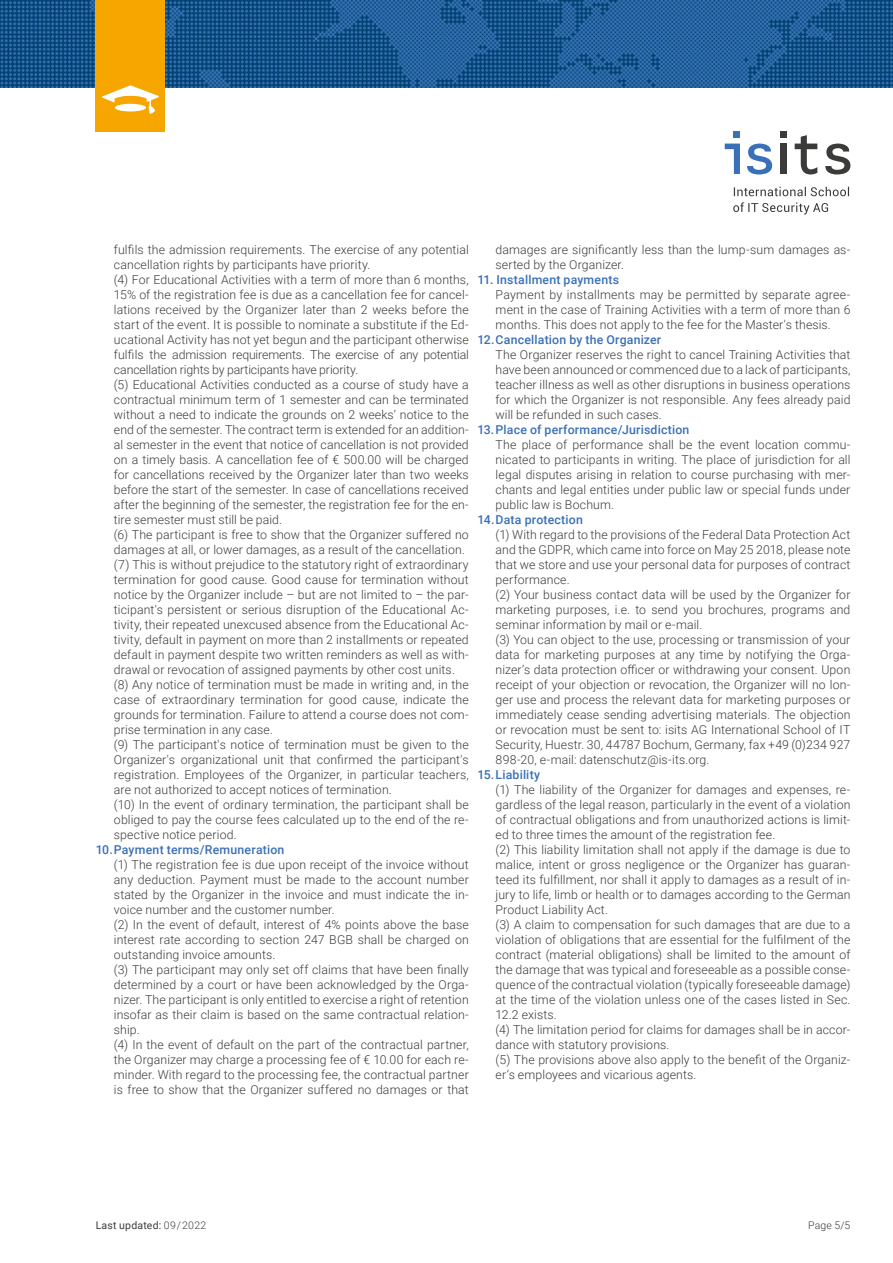
<style>
.page{position:relative;width:893px;height:1263px;background:#fff}
.page>*{position:absolute;margin:0;border:0;box-sizing:border-box;transform-origin:0 0}
.t1{font:300 12.3px/15px "Roboto";letter-spacing:.01em;color:#3b3b3a}
.t2{font:500 12.3px "Roboto";letter-spacing:.015em;color:#3a70b7}
.t3{font:10.5px "Roboto";letter-spacing:.025em;color:#3b3b3a}
.t4{font:300 10.5px "Roboto";color:#3b3b3a}
.s1{font-weight:300}
</style>
<div class="page">
<svg style="left:795px;top:135px;width:22px;height:39px"></svg>
<svg style="left:733px;top:202px;width:95px;height:13px"></svg>
<svg style="left:734px;top:187px;width:115px;height:9px"></svg>
<svg style="left:747px;top:144px;width:25px;height:30px"></svg>
<svg style="left:725px;top:144px;width:15px;height:30px"></svg>
<svg style="left:734px;top:131px;width:6px;height:6px"></svg>
<svg style="left:780px;top:131px;width:6px;height:6px"></svg>
<div style="left:780px;top:144px;width:6px;height:30px;background:#3b3b3a"></div>
<svg style="left:825px;top:144px;width:25px;height:30px"></svg>
<img style="left:0;top:0;width:893px;height:88px">
<div style="left:96px;top:0;width:69px;height:131px;background:#f7a600"></div>
<svg style="left:102px;top:85px;width:57px;height:29px"></svg>
<p class="t1" style="left:114px;top:241px;width:356px">fulfils the admission requirements. The exercise of any potential cancellation rights by participants have priority.<br>(4) For Educational Activities with a term of more than 6 months, 15% of the registration fee is due as a cancellation fee for cancel&shy;lations received by the Organizer later than 2 weeks before the start of the event. It is possible to nominate a substitute if the Ed&shy;ucational Activity has not yet begun and the participant otherwise fulfils the admission requirements. The exercise of any potential cancellation rights by participants have priority.<br>(5) Educational Activities conducted as a course of study have a contractual minimum term of 1 semester and can be terminated without a need to indicate the grounds on 2 weeks’ notice to the end of the semester. The contract term is extended for an addition&shy;al semester in the event that notice of cancellation is not provided on a timely basis. A cancellation fee of € 500.00 will be charged for cancellations received by the Organizer later than two weeks before the start of the semester. In case of cancellations received after the beginning of the semester, the registration fee for the en&shy;tire semester must still be paid.<br>(6) The participant is free to show that the Organizer suffered no damages at all, or lower damages, as a result of the cancellation. (7) This is without prejudice to the statutory right of extraordinary termination for good cause. Good cause for termination without notice by the Organizer include – but are not limited to – the par&shy;ticipant's persistent or serious disruption of the Educational Ac&shy;tivity, their repeated unexcused absence from the Educational Ac&shy;tivity, default in payment on more than 2 installments or repeated default in payment despite two written reminders as well as with&shy;drawal or revocation of assigned payments by other cost units. (8) Any notice of termination must be made in writing and, in the case of extraordinary termination for good cause, indicate the grounds for termination. Failure to attend a course does not com&shy;prise termination in any case.<br>(9) The participant's notice of termination must be given to the Organizer's organizational unit that confirmed the participant's registration. Employees of the Organizer, in particular teachers, are not authorized to accept notices of termination.<br>(10) In the event of ordinary termination, the participant shall be obliged to pay the course fees calculated up to the end of the re&shy;spective notice period.</p>
<p class="t2" style="left:96px;top:841px;width:190px">10.Payment terms/Remuneration</p>
<p class="t1" style="left:114px;top:856px;width:356px">(1) The registration fee is due upon receipt of the invoice without any deduction. Payment must be made to the account number stated by the Organizer in the invoice and must indicate the in&shy;voice number and the customer number.<br>(2) In the event of default, interest of 4% points above the base interest rate according to section 247 BGB shall be charged on outstanding invoice amounts.<br>(3) The participant may only set off claims that have been finally determined by a court or have been acknowledged by the Orga&shy;nizer. The participant is only entitled to exercise a right of retention insofar as their claim is based on the same contractual relation&shy;ship.<br>(4) In the event of default on the part of the contractual partner, the Organizer may charge a processing fee of € 10.00 for each re&shy;minder. With regard to the processing fee, the contractual partner is free to show that the Organizer suffered no damages or that</p>
<p class="t1" style="left:496px;top:241px;width:356px">damages are significantly less than the lump-sum damages as&shy;serted by the Organizer.</p>
<p class="t2" style="left:477px;top:271px;width:143px">11. Installment payments</p>
<p class="t1" style="left:496px;top:286px;width:356px;text-align:justify">Payment by installments may be permitted by separate agree&shy;ment in the case of Training Activities with a term of more than 6 months. This does not apply to the fee for the Master's thesis.</p>
<p class="t2" style="left:477px;top:331px;width:185px">12.Cancellation by the Organizer</p>
<p class="t1" style="left:496px;top:346px;width:356px;text-align:justify">The Organizer reserves the right to cancel Training Activities that have been announced or commenced due to a lack of participants, teacher illness as well as other disruptions in business operations for which the Organizer is not responsible. Any fees already paid will be refunded in such cases.</p>
<p class="t2" style="left:477px;top:421px;width:214px">13.Place of performance/Jurisdiction</p>
<p class="t1" style="left:496px;top:436px;width:356px;text-align:justify">The place of performance shall be the event location commu&shy;nicated to participants in writing. The place of jurisdiction for all legal disputes arising in relation to course purchasing with mer&shy;chants and legal entities under public law or special funds under public law is Bochum.</p>
<p class="t2" style="left:477px;top:511px;width:107px">14.Data protection</p>
<p class="t1" style="left:496px;top:526px;width:356px">(1) With regard to the provisions of the Federal Data Protection Act and the GDPR, which came into force on May 25 2018, please note that we store and use your personal data for purposes of contract performance.<br>(2) Your business contact data will be used by the Organizer for marketing purposes, i.e. to send you brochures, programs and seminar information by mail or e-mail.<br>(3) You can object to the use, processing or transmission of your data for marketing purposes at any time by notifying the Orga&shy;nizer’s data protection officer or withdrawing your consent. Upon receipt of your objection or revocation, the Organizer will no lon&shy;ger use and process the relevant data for marketing purposes or immediately cease sending advertising materials. The objection or revocation must be sent to: isits AG International School of IT Security, Huestr. 30, 44787 Bochum, Germany, fax +49 (0)234 927<br>898-20, e-mail: datenschutz@is-its.org.</p>
<p class="t2" style="left:477px;top:766px;width:64px">15.Liability</p>
<p class="t1" style="left:496px;top:781px;width:356px">(1) The liability of the Organizer for damages and expenses, re&shy;gardless of the legal reason, particularly in the event of a violation of contractual obligations and from unauthorized actions is limit&shy;ed to three times the amount of the registration fee.<br>(2) This liability limitation shall not apply if the damage is due to malice, intent or gross negligence or the Organizer has guaran&shy;teed its fulfillment, nor shall it apply to damages as a result of in&shy;jury to life, limb or health or to damages according to the German Product Liability Act.<br>(3) A claim to compensation for such damages that are due to a violation of obligations that are essential for the fulfilment of the contract (material obligations) shall be limited to the amount of the damage that was typical and foreseeable as a possible conse&shy;quence of the contractual violation (typically foreseeable damage) at the time of the violation unless one of the cases listed in Sec.<br>12.2 exists.<br>(4) The limitation period for claims for damages shall be in accor&shy;dance with statutory provisions.<br>(5) The provisions above also apply to the benefit of the Organiz&shy;er’s employees and vicarious agents.</p>
<p class="t3" style="left:96px;top:1218px;width:112px">Last updated: <span class="s1">09/2022</span></p>
<p class="t4" style="left:808px;top:1218px;width:44px">Page 5/5</p>
</div>
